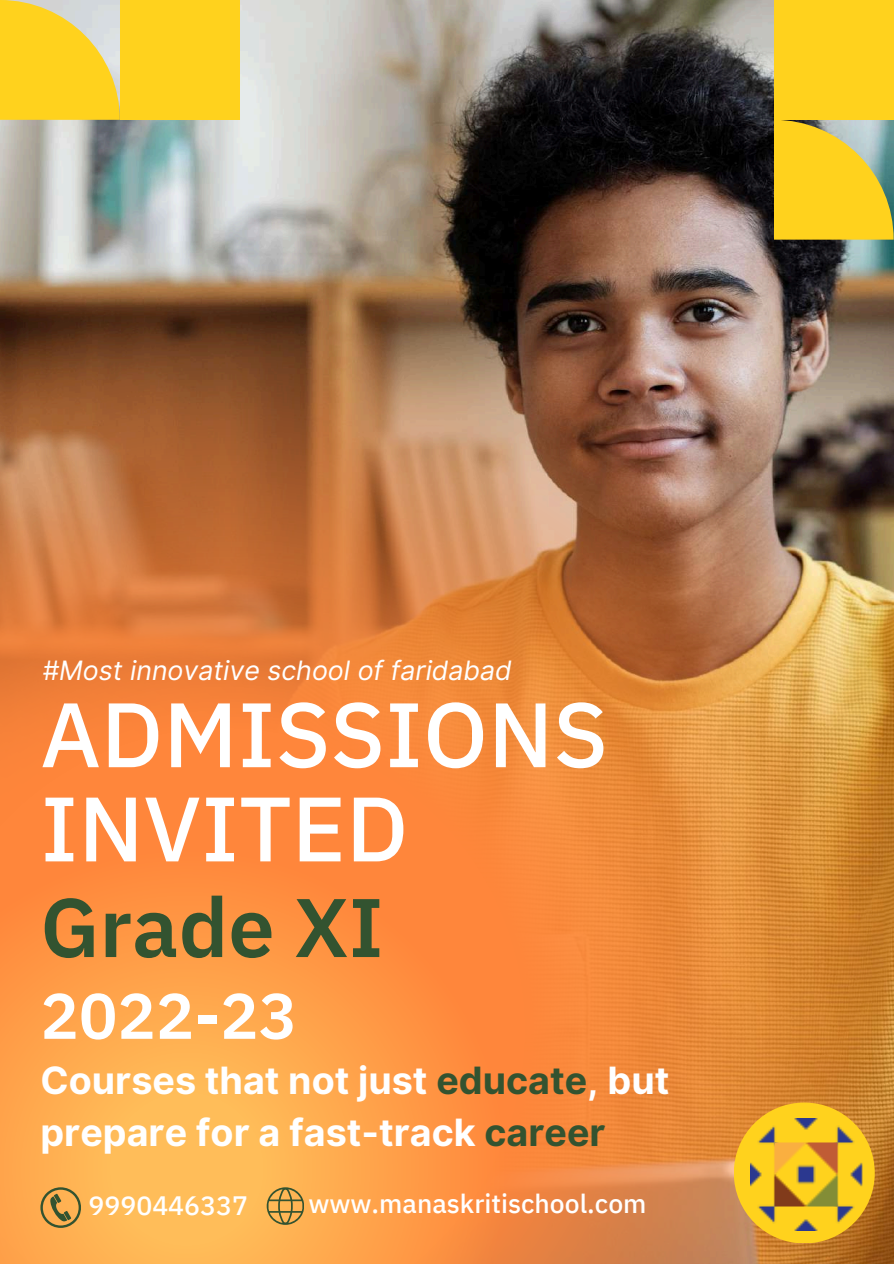
<style>
.page{position:relative;width:894px;height:1264px;background:#fff}
.page>*{position:absolute;margin:0;border:0;box-sizing:border-box;transform-origin:0 0}
.t1{font:500 91.35px/94.2px "IBM Plex Sans Thai Looped";color:#fff}
.t2{font:600 82.95px "IBM Plex Sans Thai Looped";color:#335330}
.t3{font:600 64.05px "IBM Plex Sans Thai Looped";color:#fff}
.t4{font:700 37.65px/52.1px "Inter";color:#fff}
.t5{font:italic 26.7px "Inter";color:#fff}
.t6{font:500 26.55px "IBM Plex Sans Thai Looped";color:#fff}
.t7{font:500 26.4px "IBM Plex Sans Thai Looped";color:#fff}
.s1{color:#335330}
</style>
<div class="page">
<img style="left:0;top:0;width:893px;height:1263px">
<img style="left:0;top:273px;width:688px;height:990px">
<svg style="left:0;top:721px;width:634px;height:542px;background:#fc9543"></svg>
<svg style="left:40px;top:1187px;width:41px;height:40px;background:#c29447"></svg>
<svg style="left:266px;top:1187px;width:38px;height:37px"></svg>
<div style="left:773px;top:0;width:120px;height:120px;background:#ffd21d"></div>
<svg style="left:773px;top:120px;width:120px;height:120px;background:#e2c53a"></svg>
<svg style="left:0;top:0;width:120px;height:120px;background:#f6d345"></svg>
<div style="left:120px;top:0;width:120px;height:120px;background:#ffd21d"></div>
<div style="left:733px;top:1102px;width:141px;height:141px;background:#ffd21d;border-radius:50%"></div>
<img style="left:750px;top:1118px;width:117px;height:112px">
<p class="t5" style="left:42px;top:654px;width:471px">#Most innovative school of faridabad</p>
<h1 class="t1" style="left:40px;top:688px;width:569px">ADMISSIONS<br>INVITED</h1>
<h2 class="t2" style="left:40px;top:879px;width:345px">Grade XI</h2>
<h3 class="t3" style="left:40px;top:979px;width:258px">2022-23</h3>
<p class="t4" style="left:40px;top:1053px;width:630px">Courses that not just <span class="s1">educate</span>, but prepare for a fast-track <span class="s1">career</span></p>
<p class="t6" style="left:88px;top:1190px;width:161px">9990446337</p>
<p class="t7" style="left:308px;top:1187px;width:339px">www.manaskritischool.com</p>
</div>
